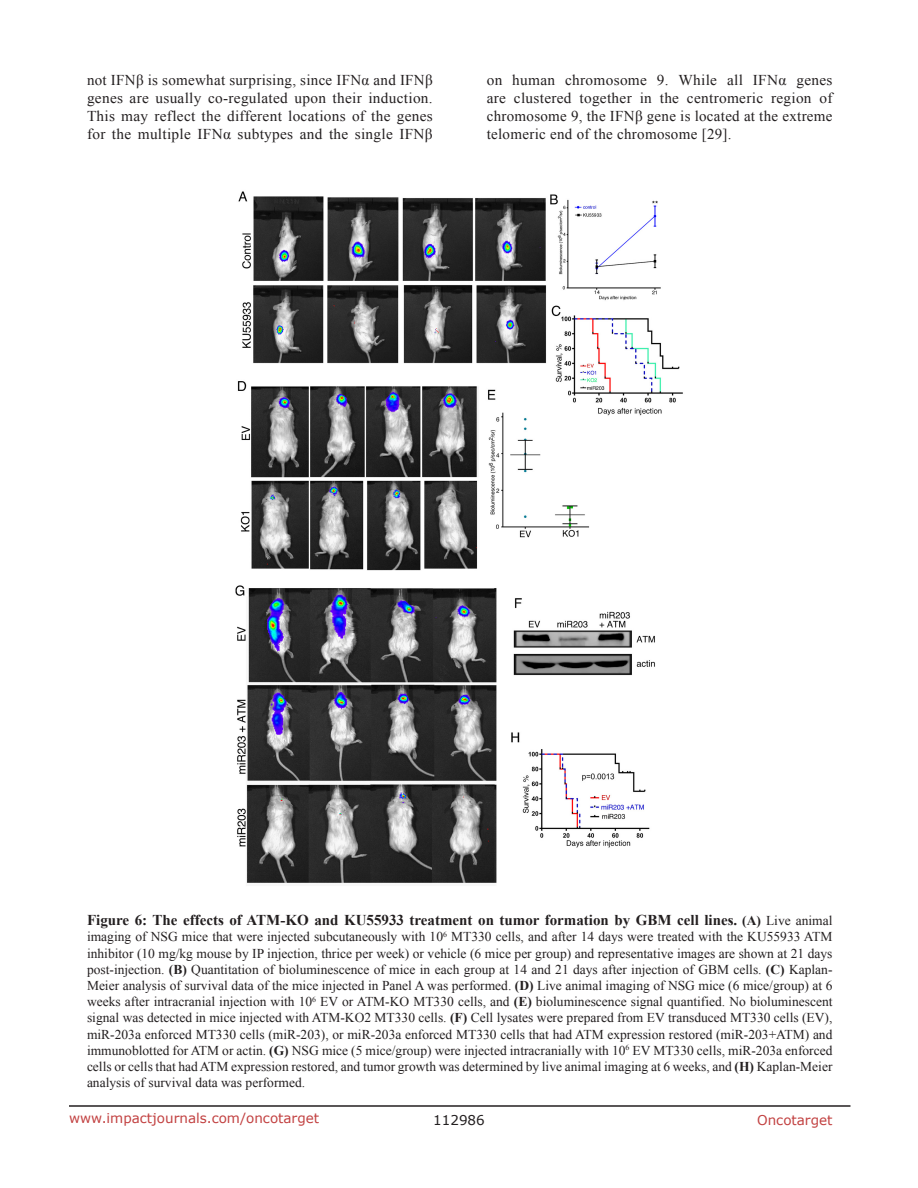
<style>
.page{position:relative;width:918px;height:1188px;background:#fff}
.page>*{position:absolute;margin:0;border:0;box-sizing:border-box;transform-origin:0 0}
.BodyText{font:15px/18px "Times New Roman";letter-spacing:.02em;color:#231f20;text-align:justify}
.figuretext{font:700 15px "Times New Roman";color:#231f20}
.figuretext-2{font:13.5px/16.2px "Times New Roman";color:#231f20;text-align:justify}
.t1{font:13.5px "Verdana";color:#c24141}
.t2{font:13.5px "Verdana";color:#231f20}
.s1{font-size:13.5px}
.s2{font-weight:400;font-size:13.5px}
.s3{font-weight:700}
</style>
<div class="page">
<hr style="left:69px;top:1105px;width:781px;height:2px;background:#231f20">
<img style="left:235px;top:191px;width:448px;height:692px">
<p class="BodyText" style="left:87px;top:71px;width:347px">not IFNβ is somewhat surprising, since IFNα and IFNβ genes are usually co-regulated upon their induction.<br>This may reflect the different locations of the genes for the multiple IFNα subtypes and the single IFNβ</p>
<p class="BodyText" style="left:487px;top:71px;width:347px">on human chromosome 9. While all IFNα genes are clustered together in the centromeric region of chromosome 9, the IFNβ gene is located at the extreme telomeric end of the chromosome [29].</p>
<p class="figuretext" style="left:87px;top:910px;width:747px">Figure 6: The effects of ATM-KO and KU55933 treatment on tumor formation by GBM cell lines. <span class="s1">(A)</span> <span class="s2">Live animal</span></p>
<p class="figuretext-2" style="left:87px;top:929px;width:747px">imaging of NSG mice that were injected subcutaneously with 10<sup>6</sup> MT330 cells, and after 14 days were treated with the KU55933 ATM inhibitor (10 mg/kg mouse by IP injection, thrice per week) or vehicle (6 mice per group) and representative images are shown at 21 days post-injection. <span class="s3">(B)</span> Quantitation of bioluminescence of mice in each group at 14 and 21 days after injection of GBM cells. <span class="s3">(C)</span> Kaplan-Meier analysis of survival data of the mice injected in Panel A was performed. <span class="s3">(D)</span> Live animal imaging of NSG mice (6 mice/group) at 6 weeks after intracranial injection with 10<sup>6</sup> EV or ATM-KO MT330 cells, and <span class="s3">(E)</span> bioluminescence signal quantified. No bioluminescent signal was detected in mice injected with ATM-KO2 MT330 cells. <span class="s3">(F)</span> Cell lysates were prepared from EV transduced MT330 cells (EV), miR-203a enforced MT330 cells (miR-203), or miR-203a enforced MT330 cells that had ATM expression restored (miR-203+ATM) and immunoblotted for ATM or actin. <span class="s3">(G)</span> NSG mice (5 mice/group) were injected intracranially with 10<sup>6</sup> EV MT330 cells, miR-203a enforced cells or cells that had ATM expression restored, and tumor growth was determined by live animal imaging at 6 weeks, and <span class="s3">(H)</span> Kaplan-Meier analysis of survival data was performed.</p>
<p class="t1" style="left:69px;top:1109px;width:252px">www.impactjournals.com/oncotarget</p>
<p class="t2" style="left:433px;top:1111px;width:53px">112986</p>
<p class="t1" style="left:757px;top:1111px;width:77px">Oncotarget</p>
</div>
